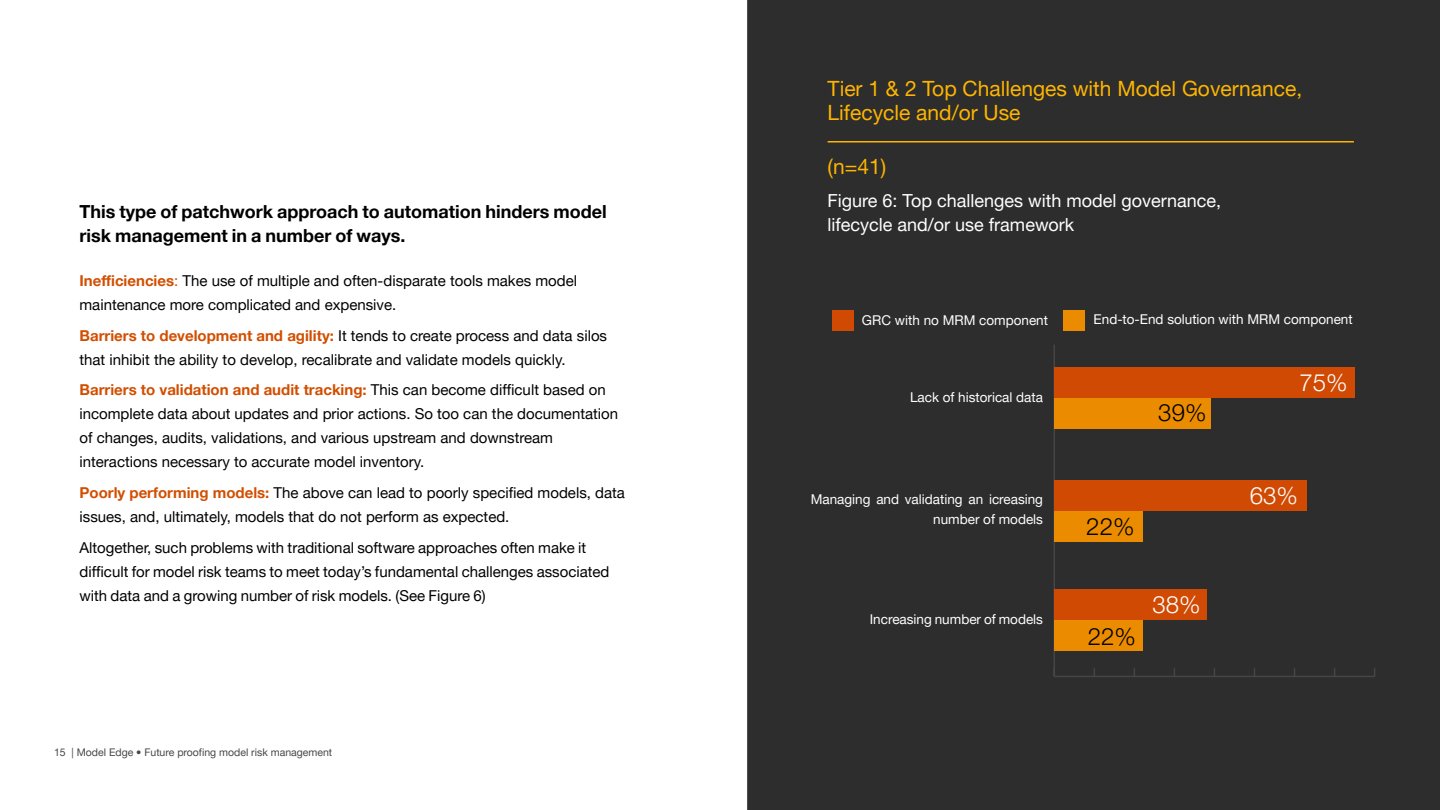
<style>
.page{position:relative;width:1440px;height:810px;background:#fff}
.page>*{position:absolute;margin:0;border:0;box-sizing:border-box;transform-origin:0 0}
.t1{font:300 24px "Helvetica Neue LT Pro";color:#fff}
.t2{font:300 24px "Helvetica Neue LT Pro";color:#000}
.Body___Copy__black{font:21px/24px "Helvetica Neue LT Pro";color:#ffb500}
.Body___Copy__black-2{font:700 18px/24px "Helvetica Neue LT Pro";color:#000}
.Body___Copy__black-3{font:18px/24px "Helvetica Neue LT Pro";color:#fff}
.Body___Copy__black-4{font:15px/24px "Helvetica Neue LT Pro";color:#000}
.Body___Copy__black-5{font:13.5px/19.5px "Helvetica Neue LT Pro";color:#fff;text-align:right}
.t3{font:10.5px "Helvetica Neue LT Pro";color:#464646}
.s1{font-weight:700;color:#d24e00}
.s2{color:#d24e00}
</style>
<div class="page">
<div style="left:747px;top:0;width:693px;height:810px;background:#2d2d2d"></div>
<hr style="left:827px;top:141px;width:527px;height:1px;background:#ffb500">
<hr style="left:1054px;top:676px;width:320px;height:1px;background:#454545">
<svg style="left:1093px;top:668px;width:2px;height:8px"></svg>
<svg style="left:1133px;top:668px;width:2px;height:8px"></svg>
<svg style="left:1173px;top:668px;width:2px;height:8px"></svg>
<svg style="left:1213px;top:668px;width:2px;height:8px"></svg>
<svg style="left:1253px;top:668px;width:2px;height:8px"></svg>
<svg style="left:1293px;top:668px;width:2px;height:8px"></svg>
<svg style="left:1333px;top:668px;width:2px;height:8px"></svg>
<hr style="left:1053px;top:345px;width:2px;height:331px;background:#454545">
<div style="left:1054px;top:398px;width:156px;height:30px;background:#eb8c00"></div>
<div style="left:1054px;top:511px;width:88px;height:31px;background:#eb8c00"></div>
<div style="left:1054px;top:620px;width:88px;height:31px;background:#eb8c00"></div>
<div style="left:1054px;top:367px;width:300px;height:31px;background:#d14a03"></div>
<div style="left:1054px;top:480px;width:252px;height:31px;background:#d14a03"></div>
<div style="left:1054px;top:590px;width:152px;height:30px;background:#d14a03"></div>
<div style="left:832px;top:310px;width:21px;height:22px;background:#d14a03"></div>
<div style="left:1063px;top:310px;width:21px;height:22px;background:#eb8c00"></div>
<p class="Body___Copy__black-2" style="left:80px;top:199px;width:529px">This type of patchwork approach to automation hinders model risk management in a number of ways.</p>
<p class="Body___Copy__black-4" style="left:80px;top:268px;width:499px"><span class="s1">Inefficiencies</span><span class="s2">:</span> The use of multiple and often-disparate tools makes model maintenance more complicated and expensive.</p>
<p class="Body___Copy__black-4" style="left:80px;top:323px;width:529px"><span class="s1">Barriers to development and agility:</span> It tends to create process and data silos that inhibit the ability to develop, recalibrate and validate models quickly.</p>
<p class="Body___Copy__black-4" style="left:80px;top:378px;width:540px"><span class="s1">Barriers to validation and audit tracking:</span> This can become difficult based on incomplete data about updates and prior actions. So too can the documentation of changes, audits, validations, and various upstream and downstream interactions necessary to accurate model inventory.</p>
<p class="Body___Copy__black-4" style="left:80px;top:480px;width:547px"><span class="s1">Poorly performing models:</span> The above can lead to poorly specified models, data issues, and, ultimately, models that do not perform as expected.</p>
<p class="Body___Copy__black-4" style="left:80px;top:535px;width:531px">Altogether, such problems with traditional software approaches often make it difficult for model risk teams to meet today’s fundamental challenges associated with data and a growing number of risk models. (See Figure 6)</p>
<p class="t3" style="left:54px;top:746px;width:280px">15 | Model Edge • Future proofing model risk management</p>
<p class="Body___Copy__black" style="left:827px;top:76px;width:476px">Tier 1 &amp; 2 Top Challenges with Model Governance,<br>Lifecycle and/or Use</p>
<p class="Body___Copy__black" style="left:827px;top:154px;width:60px">(n=41)</p>
<p class="Body___Copy__black-3" style="left:827px;top:188px;width:395px">Figure 6: Top challenges with model governance, lifecycle and/or use framework</p>
<p class="Body___Copy__black-5" style="left:862px;top:310px;width:188px">GRC with no MRM component</p>
<p class="Body___Copy__black-5" style="left:910px;top:387px;width:135px">Lack of historical data</p>
<p class="Body___Copy__black-5" style="left:811px;top:489px;width:234px">Managing and validating an icreasing number of models</p>
<p class="Body___Copy__black-5" style="left:870px;top:609px;width:175px">Increasing number of models</p>
<p class="Body___Copy__black-5" style="left:1093px;top:309px;width:261px">End-to-End solution with MRM component</p>
<h1 class="t2" style="left:1158px;top:398px;width:50px">39%</h1>
<h1 class="t2" style="left:1086px;top:512px;width:50px">22%</h1>
<h1 class="t2" style="left:1088px;top:622px;width:50px">22%</h1>
<h1 class="t1" style="left:1152px;top:590px;width:50px">38%</h1>
<h1 class="t1" style="left:1299px;top:368px;width:50px">75%</h1>
<h1 class="t1" style="left:1250px;top:481px;width:50px">63%</h1>
</div>
